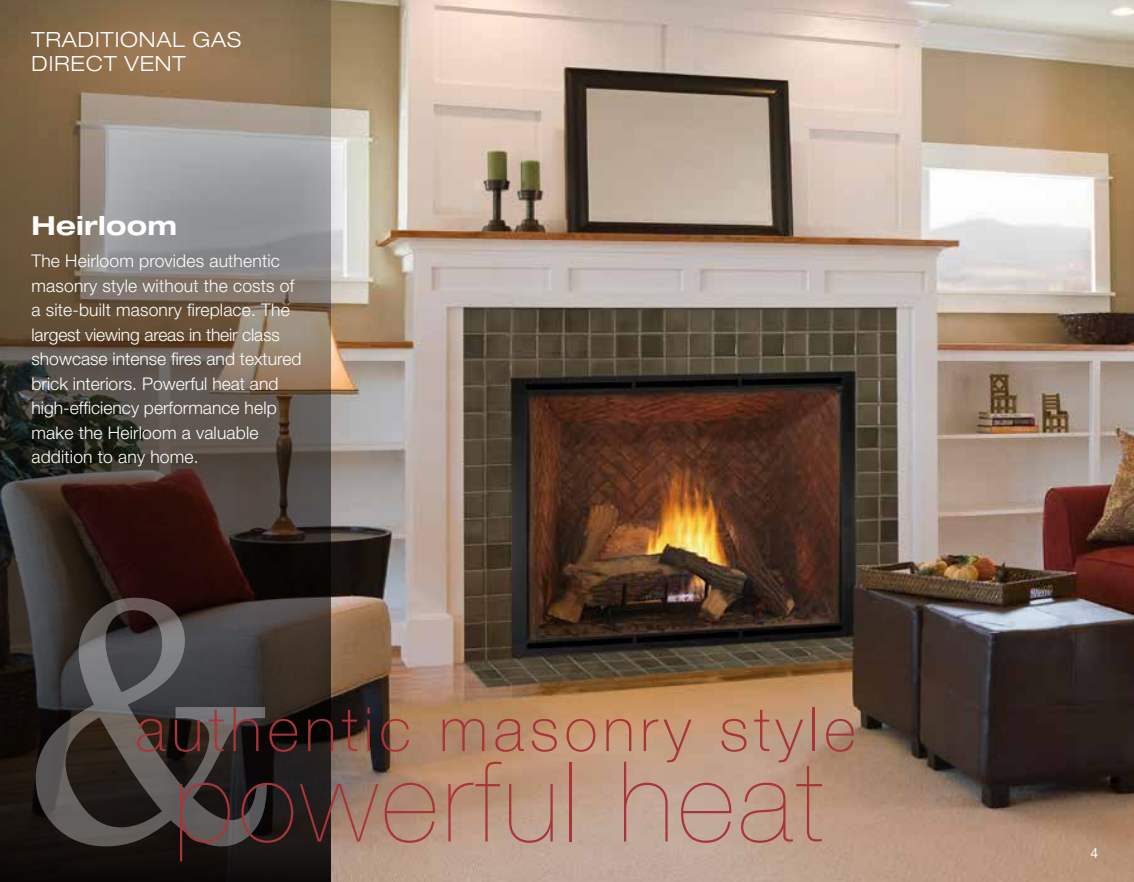
<style>
.page{position:relative;width:1134px;height:882px;background:#fff}
.page>*{position:absolute;margin:0;border:0;box-sizing:border-box;transform-origin:0 0}
.t1{font:329.88px "Century";color:#fff}
.t2{font:200 111.83px "Helvetica Neue";letter-spacing:.04em;color:#a93439}
.t3{font:100 61.25px "Helvetica Neue";letter-spacing:.09em;color:#a93439}
.t4{font:700 expanded 26.25px "Helvetica Neue";letter-spacing:.01em;color:#fff}
.t5{font:300 expanded 21px/24.5px "Helvetica Neue";letter-spacing:.04em;color:#fff}
.t6{font:300 17.5px/24.5px "Helvetica Neue";letter-spacing:.01em;color:#fff}
.t7{font:14px "Helvetica Neue";color:#fff}
</style>
<div class="page">
<img style="left:331px;top:0;width:803px;height:882px">
<svg style="left:0;top:0;width:331px;height:882px;background:#544940"></svg>
<p class="t5" style="left:32px;top:27px;width:211px">TRADITIONAL GAS<br>DIRECT VENT</p>
<h3 class="t4" style="left:32px;top:209px;width:147px">Heirloom</h3>
<p class="t6" style="left:32px;top:248px;width:272px">The Heirloom provides authentic masonry style without the costs of a site-built masonry fireplace. The largest viewing areas in their class showcase intense fires and textured brick interiors. Powerful heat and high-efficiency performance help make the Heirloom a valuable addition to any home.</p>
<h1 class="t1" style="left:14px;top:446px;width:270px">&amp;</h1>
<h3 class="t3" style="left:135px;top:694px;width:722px">authentic masonry style</h3>
<h2 class="t2" style="left:174px;top:737px;width:651px">powerful heat</h2>
<p class="t7" style="left:1090px;top:845px;width:9px">4</p>
</div>
